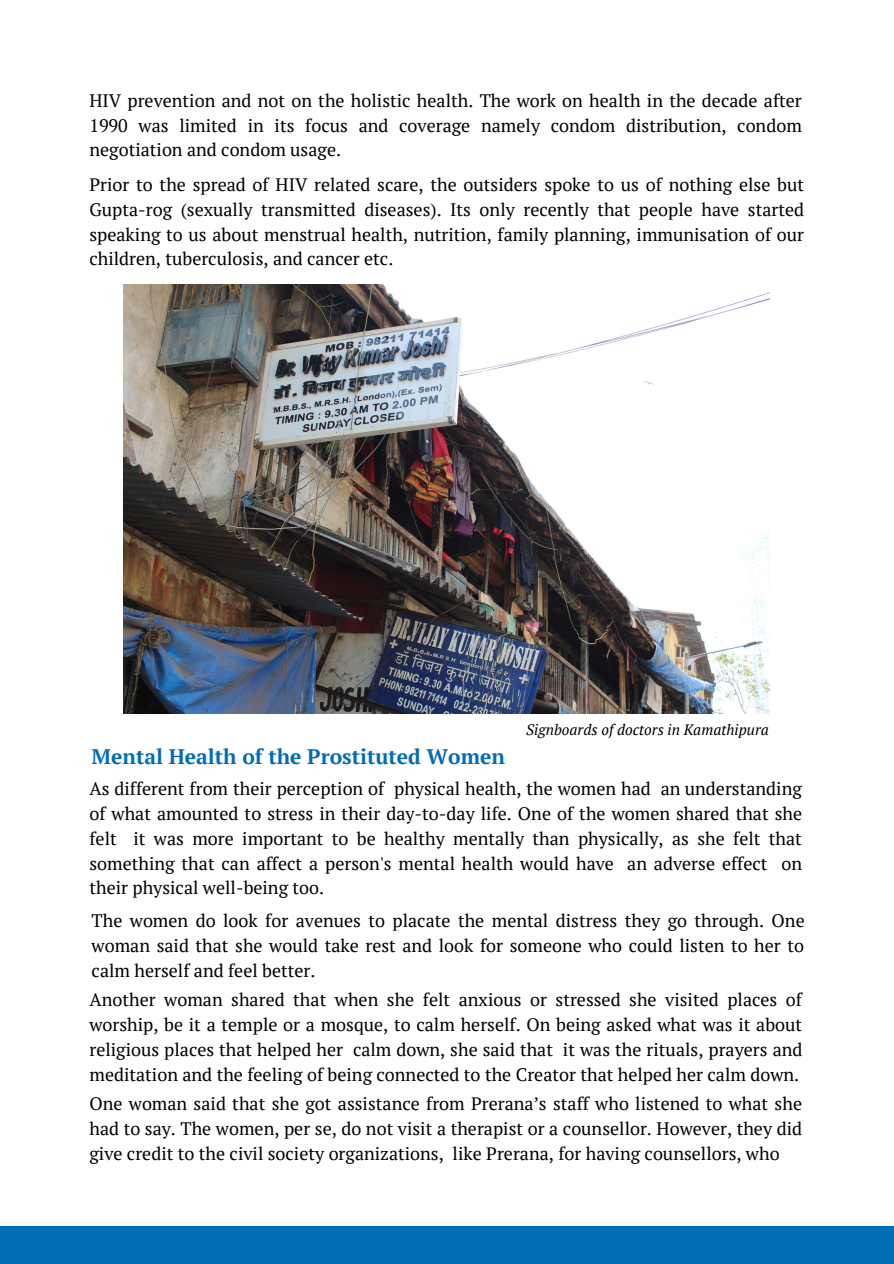
<style>
.page{position:relative;width:894px;height:1264px;background:#fff}
.page>*{position:absolute;margin:0;border:0;box-sizing:border-box;transform-origin:0 0}
.t1{font:700 21px "PT Serif";color:#006cb5}
.t2{font:18px/24.8px "PT Serif";color:#000;text-align:justify}
.t3{font:italic 15px "PT Serif";color:#000}
</style>
<div class="page">
<div style="left:0;top:1226px;width:893px;height:37px;background:#006cb5"></div>
<img style="left:123px;top:284px;width:645px;height:429px">
<p class="t2" style="left:89px;top:88px;width:713px">HIV prevention and not on the holistic health. The work on health in the decade after 1990 was limited in its focus and coverage namely condom distribution, condom negotiation and condom usage.</p>
<p class="t2" style="left:89px;top:172px;width:716px">Prior to the spread of HIV related scare, the outsiders spoke to us of nothing else but Gupta-rog (sexually transmitted diseases). Its only recently that people have started speaking to us about menstrual health, nutrition, family planning, immunisation of our children, tuberculosis, and cancer etc.</p>
<p class="t1" style="left:92px;top:742px;width:414px">Mental Health of the Prostituted Women</p>
<p class="t3" style="left:526px;top:719px;width:244px">Signboards of doctors in Kamathipura</p>
<p class="t2" style="left:89px;top:776px;width:714px">As different from their perception of physical health, the women had an understanding of what amounted to stress in their day-to-day life. One of the women shared that she felt it was more important to be healthy mentally than physically, as she felt that something that can affect a person's mental health would have an adverse effect on their physical well-being too.</p>
<p class="t2" style="left:92px;top:908px;width:714px">The women do look for avenues to placate the mental distress they go through. One woman said that she would take rest and look for someone who could listen to her to calm herself and feel better.</p>
<p class="t2" style="left:89px;top:987px;width:714px">Another woman shared that when she felt anxious or stressed she visited places of worship, be it a temple or a mosque, to calm herself. On being asked what was it about religious places that helped her calm down, she said that it was the rituals, prayers and meditation and the feeling of being connected to the Creator that helped her calm down.</p>
<p class="t2" style="left:89px;top:1091px;width:714px">One woman said that she got assistance from Prerana’s staff who listened to what she had to say. The women, per se, do not visit a therapist or a counsellor. However, they did give credit to the civil society organizations, like Prerana, for having counsellors, who</p>
</div>
